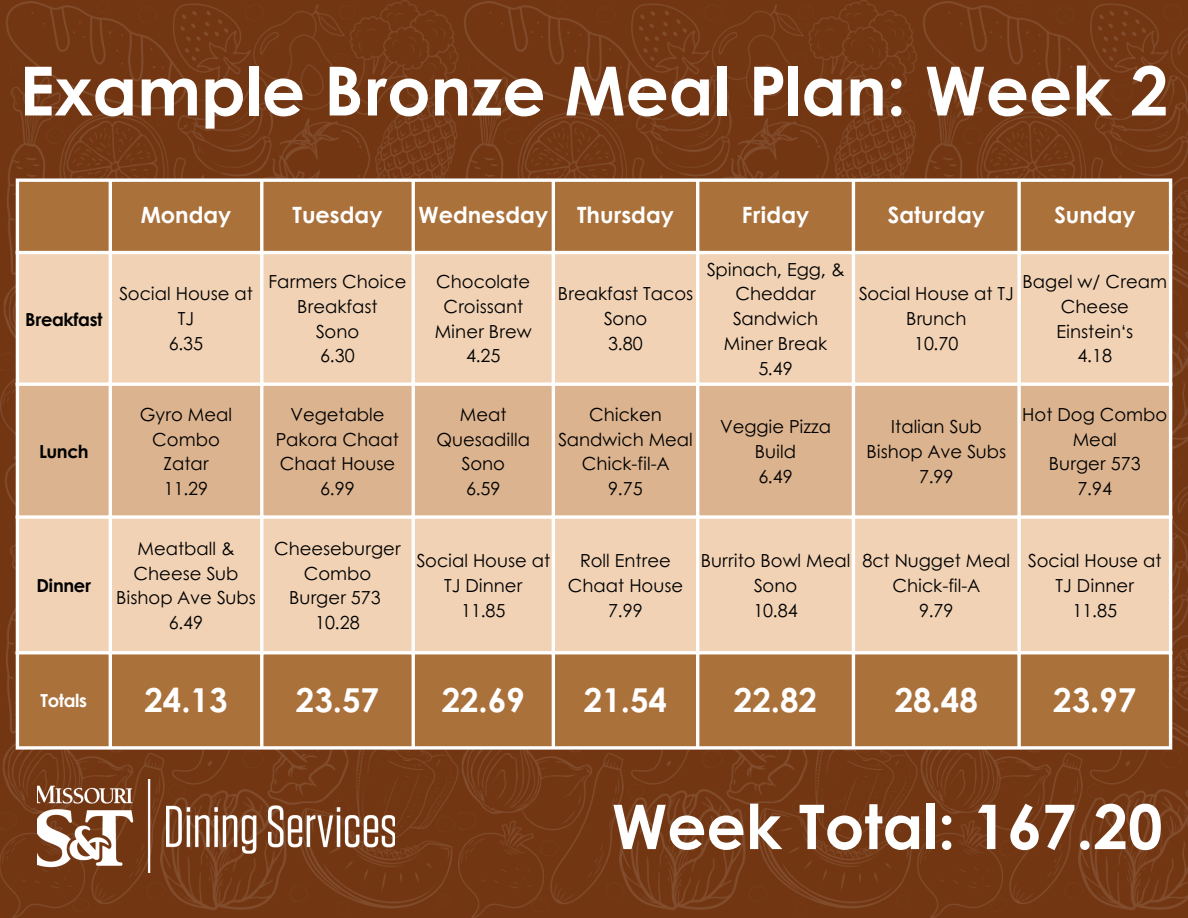
<style>
.page{position:relative;width:1188px;height:918px;background:#fff}
.page>*{position:absolute;margin:0;border:0;box-sizing:border-box;transform-origin:0 0}
.t1{font:700 67.8px "Century Gothic";color:#fff}
.t2{font:700 61.65px "Century Gothic";color:#fff}
.t3{font:700 33px "Century Gothic";color:#fff}
.t4{font:700 22.5px "Century Gothic";color:#fff}
.t5{font:18px/24.8px "Century Gothic";color:#000;text-align:center}
.t6{font:700 18px "Century Gothic";letter-spacing:-.02em;color:#000}
.t7{font:700 18px "Century Gothic";letter-spacing:-.02em;color:#fff}
</style>
<div class="page">
<img style="left:0;top:0;width:1188px;height:918px">
<div style="left:19px;top:182px;width:1150px;height:564px;background:#ab713b"></div>
<div style="left:19px;top:254px;width:1150px;height:397px;background:#f1d2b5"></div>
<div style="left:19px;top:386px;width:1150px;height:129px;background:#dbb38f"></div>
<hr style="left:16px;top:182px;width:3px;height:564px;background:#fff">
<hr style="left:109px;top:182px;width:3px;height:564px;background:#fff">
<hr style="left:260px;top:182px;width:3px;height:564px;background:#fff">
<hr style="left:412px;top:182px;width:3px;height:564px;background:#fff">
<hr style="left:552px;top:182px;width:3px;height:564px;background:#fff">
<hr style="left:696px;top:182px;width:3px;height:564px;background:#fff">
<hr style="left:852px;top:182px;width:3px;height:564px;background:#fff">
<svg style="left:1017px;top:182px;width:4px;height:564px"></svg>
<hr style="left:1169px;top:182px;width:3px;height:564px;background:#fff">
<svg style="left:16px;top:178px;width:1156px;height:4px"></svg>
<hr style="left:16px;top:251px;width:1156px;height:3px;background:#fff">
<hr style="left:16px;top:383px;width:1156px;height:3px;background:#fff">
<svg style="left:19px;top:515px;width:1150px;height:4px"></svg>
<hr style="left:16px;top:651px;width:1156px;height:3px;background:#fff">
<svg style="left:16px;top:746px;width:1156px;height:4px"></svg>
<img style="left:37px;top:779px;width:358px;height:94px">
<p class="t1" style="left:19px;top:39px;width:1151px">Example Bronze Meal Plan: Week 2</p>
<p class="t6" style="left:25px;top:306px;width:79px">Breakfast</p>
<p class="t6" style="left:39px;top:438px;width:51px">Lunch</p>
<p class="t4" style="left:141px;top:198px;width:92px">Monday</p>
<p class="t4" style="left:293px;top:198px;width:91px">Tuesday</p>
<p class="t4" style="left:418px;top:198px;width:131px">Wednesday</p>
<p class="t4" style="left:577px;top:198px;width:98px">Thursday</p>
<p class="t4" style="left:742px;top:198px;width:69px">Friday</p>
<p class="t4" style="left:888px;top:198px;width:99px">Saturday</p>
<h1 class="t4" style="left:1054px;top:198px;width:83px">Sunday</h1>
<p class="t5" style="left:119px;top:281px;width:135px">Social House at<br>TJ</p>
<p class="t5" style="left:169px;top:330px;width:36px">6.35</p>
<p class="t5" style="left:269px;top:268px;width:139px">Farmers Choice<br>Breakfast</p>
<p class="t5" style="left:316px;top:318px;width:45px">Sono</p>
<p class="t5" style="left:320px;top:343px;width:36px">6.30</p>
<p class="t5" style="left:140px;top:401px;width:94px">Gyro Meal<br>Combo</p>
<p class="t5" style="left:163px;top:451px;width:47px">Zatar</p>
<p class="t5" style="left:164px;top:475px;width:46px">11.29</p>
<p class="t5" style="left:276px;top:401px;width:125px">Vegetable<br>Pakora Chaat</p>
<p class="t5" style="left:280px;top:451px;width:117px">Chaat House</p>
<p class="t5" style="left:320px;top:475px;width:36px">6.99</p>
<p class="t5" style="left:436px;top:268px;width:96px">Chocolate<br>Croissant</p>
<p class="t5" style="left:435px;top:318px;width:99px">Miner Brew</p>
<p class="t5" style="left:466px;top:343px;width:36px">4.25</p>
<p class="t5" style="left:437px;top:401px;width:95px">Meat<br>Quesadilla</p>
<p class="t5" style="left:462px;top:451px;width:45px">Sono</p>
<p class="t5" style="left:466px;top:475px;width:36px">6.59</p>
<p class="t5" style="left:558px;top:281px;width:137px">Breakfast Tacos</p>
<p class="t5" style="left:604px;top:305px;width:45px">Sono</p>
<p class="t5" style="left:608px;top:330px;width:36px">3.80</p>
<p class="t5" style="left:558px;top:401px;width:136px">Chicken<br>Sandwich Meal<br>Chick-fil-A</p>
<p class="t5" style="left:608px;top:475px;width:36px">9.75</p>
<p class="t5" style="left:707px;top:256px;width:139px">Spinach, Egg, &amp;<br>Cheddar<br>Sandwich</p>
<p class="t5" style="left:724px;top:330px;width:105px">Miner Break</p>
<p class="t5" style="left:758px;top:355px;width:36px">5.49</p>
<p class="t5" style="left:720px;top:413px;width:113px">Veggie Pizza</p>
<p class="t5" style="left:755px;top:438px;width:43px">Build</p>
<p class="t5" style="left:758px;top:463px;width:36px">6.49</p>
<p class="t5" style="left:859px;top:281px;width:156px">Social House at TJ<br>Brunch</p>
<p class="t5" style="left:914px;top:330px;width:46px">10.70</p>
<p class="t5" style="left:1023px;top:268px;width:146px">Bagel w/ Cream<br>Cheese</p>
<p class="t5" style="left:1057px;top:318px;width:78px">Einstein‘s</p>
<p class="t5" style="left:1078px;top:343px;width:36px">4.18</p>
<p class="t5" style="left:891px;top:413px;width:92px">Italian Sub</p>
<p class="t5" style="left:866px;top:438px;width:141px">Bishop Ave Subs</p>
<p class="t5" style="left:919px;top:463px;width:36px">7.99</p>
<p class="t5" style="left:1022px;top:401px;width:147px">Hot Dog Combo<br>Meal</p>
<p class="t5" style="left:1049px;top:451px;width:93px">Burger 573</p>
<p class="t5" style="left:1078px;top:475px;width:36px">7.94</p>
<p class="t6" style="left:36px;top:572px;width:56px">Dinner</p>
<p class="t5" style="left:134px;top:535px;width:106px;text-align:left">Meatball &amp;<br>Cheese Sub</p>
<p class="t5" style="left:116px;top:585px;width:141px">Bishop Ave Subs</p>
<p class="t5" style="left:169px;top:609px;width:36px">6.49</p>
<p class="t5" style="left:274px;top:535px;width:128px">Cheeseburger<br>Combo</p>
<p class="t5" style="left:289px;top:585px;width:93px">Burger 573</p>
<p class="t5" style="left:315px;top:609px;width:46px">10.28</p>
<p class="t5" style="left:416px;top:547px;width:135px">Social House at<br>TJ Dinner</p>
<p class="t5" style="left:461px;top:597px;width:46px">11.85</p>
<p class="t5" style="left:580px;top:547px;width:92px">Roll Entree</p>
<p class="t5" style="left:568px;top:572px;width:117px">Chaat House</p>
<p class="t5" style="left:608px;top:597px;width:36px">7.99</p>
<p class="t5" style="left:701px;top:547px;width:151px">Burrito Bowl Meal</p>
<p class="t5" style="left:754px;top:572px;width:45px">Sono</p>
<p class="t5" style="left:753px;top:597px;width:46px">10.84</p>
<p class="t5" style="left:862px;top:547px;width:149px">8ct Nugget Meal</p>
<p class="t5" style="left:892px;top:572px;width:89px">Chick-fil-A</p>
<p class="t5" style="left:919px;top:597px;width:36px">9.79</p>
<p class="t5" style="left:1028px;top:547px;width:135px">Social House at<br>TJ Dinner</p>
<p class="t5" style="left:1073px;top:597px;width:46px">11.85</p>
<p class="t7" style="left:41px;top:687px;width:48px">Totals</p>
<p class="t3" style="left:144px;top:675px;width:85px">24.13</p>
<p class="t3" style="left:296px;top:675px;width:85px">23.57</p>
<p class="t3" style="left:442px;top:675px;width:85px">22.69</p>
<p class="t3" style="left:584px;top:675px;width:85px">21.54</p>
<p class="t3" style="left:734px;top:675px;width:85px">22.82</p>
<p class="t3" style="left:895px;top:675px;width:85px">28.48</p>
<p class="t3" style="left:1053px;top:675px;width:85px">23.97</p>
<p class="t2" style="left:612px;top:780px;width:552px">Week Total: 167.20</p>
</div>
